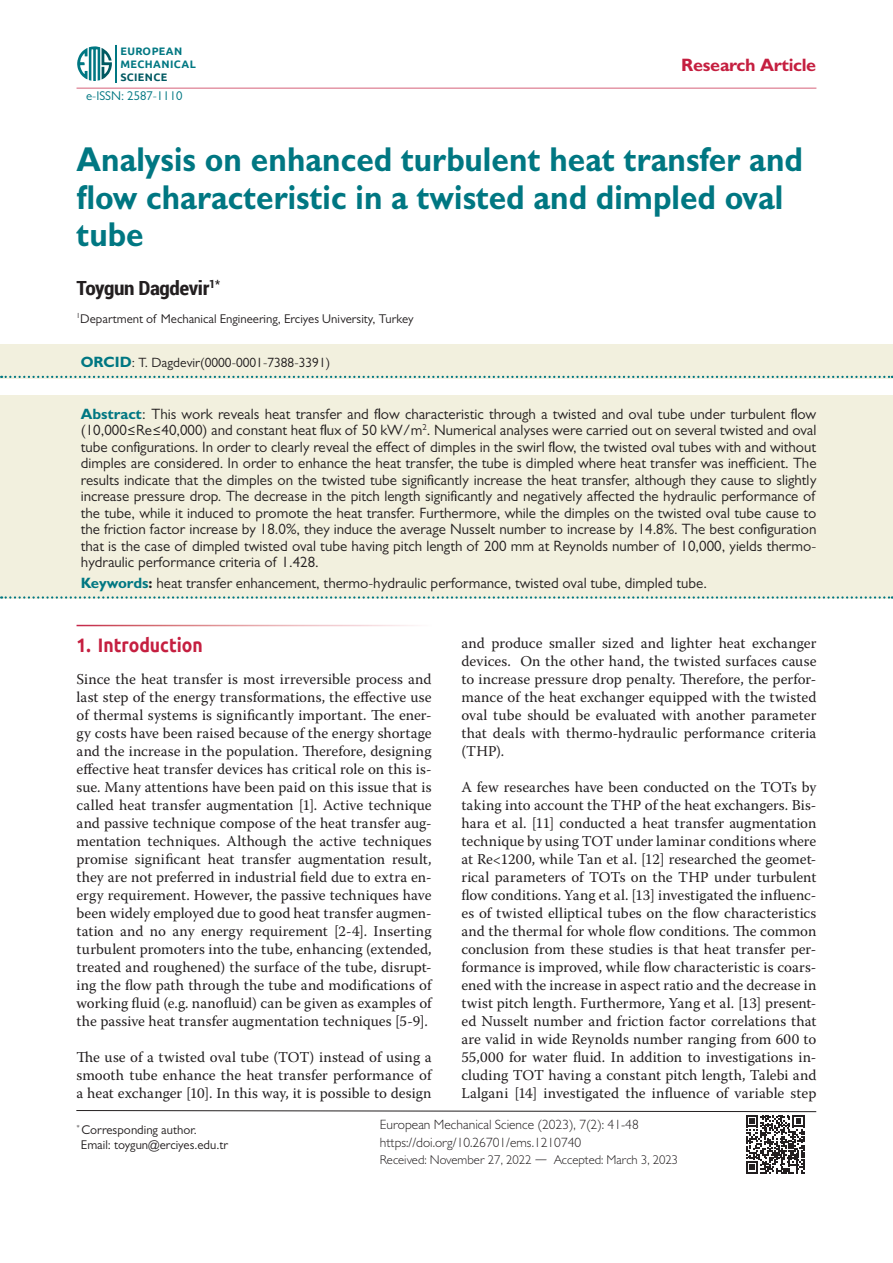
<style>
.page{position:relative;width:893px;height:1263px;background:#fff}
.page>*{position:absolute;margin:0;border:0;box-sizing:border-box;transform-origin:0 0}
.t1{font:700 34.65px/37.8px "Gill Sans";color:#007782;scale:.91 1}
.t2{font:700 19.5px "Roboto Condensed";letter-spacing:-.02em;color:#231f20;scale:1.1 1}
.t3{font:700 19.5px "Ubuntu";color:#c51f40;scale:.9 1}
.t4{font:700 18px "Gill Sans";letter-spacing:-.02em;color:#c51f40}
.t5{font:15px/18px "Warnock Pro";letter-spacing:.005em;color:#231f20;text-align:justify}
.t6{font:15px/16.5px "Gill Sans";color:#231f20;text-align:justify}
.t7{font:300 13.5px/18px "Gill Sans";color:#231f20}
.t8{font:13.5px "Gill Sans";color:#231f20}
.t9{font:12.75px/15.3px "Gill Sans";color:#231f20}
.t10{font:300 12.75px "Gill Sans";color:#231f20}
.t11{font:12.75px "Gill Sans";color:#007782}
.t12{font:700 10.8px/13px "Ubuntu";letter-spacing:.035em;color:#007782}
.t13{font:700 10.8px "Ubuntu";letter-spacing:.025em;color:#005962}
.s1{font-weight:700;font-size:15px;color:#007782}
.s2{font-weight:700;color:#007782}
.s3{font-weight:700}
.s4{font-family:"Cronos Pro";font-size:13.5px}
</style>
<div class="page">
<div style="left:0;top:344px;width:893px;height:34px;background:#f2f0de"></div>
<svg style="left:1px;top:376px;width:892px;height:2px"></svg>
<div style="left:0;top:396px;width:893px;height:182px;background:#f2f0de"></div>
<div style="left:0;top:565px;width:893px;height:34px;background:#f2f0de"></div>
<svg style="left:1px;top:596px;width:892px;height:3px"></svg>
<svg style="left:76px;top:1110px;width:741px;height:63px"></svg>
<hr style="left:77px;top:88px;width:739px;height:1px;background:#d66279">
<svg style="left:77px;top:45px;width:39px;height:38px"></svg>
<hr style="left:116px;top:45px;width:1px;height:38px;background:#007782">
<p class="t12" style="left:120px;top:44px;width:77px">EUROPEAN<br>MECHANICAL</p>
<p class="t13" style="left:120px;top:70px;width:48px">SCIENCE</p>
<p class="t11" style="left:86px;top:89px;width:98px">e-ISSN: 2587-1110</p>
<p class="t4" style="left:681px;top:54px;width:137px">Research Article</p>
<h1 class="t1" style="left:77px;top:139px;width:800px">Analysis on enhanced turbulent heat transfer and flow characteristic in a twisted and dimpled oval tube</h1>
<h2 class="t2" style="left:77px;top:274px;width:132px">Toygun Dagdevir<sup>1*</sup></h2>
<p class="t9" style="left:77px;top:311px;width:339px"><sup>1</sup>Department of Mechanical Engineering, Erciyes University, Turkey</p>
<p class="t8" style="left:81px;top:355px;width:251px"><span class="s1">ORCID</span>: T. Dagdevir(0000-0001-7388-3391)</p>
<p class="t6" style="left:81px;top:405px;width:737px"><span class="s2">Abstract</span>: This work reveals heat transfer and flow characteristic through a twisted and oval tube under turbulent flow (10,000≤Re≤40,000) and constant heat flux of 50 kW/m<sup>2</sup>. Numerical analyses were carried out on several twisted and oval tube configurations. In order to clearly reveal the effect of dimples in the swirl flow, the twisted oval tubes with and without dimples are considered. In order to enhance the heat transfer, the tube is dimpled where heat transfer was inefficient. The results indicate that the dimples on the twisted tube significantly increase the heat transfer, although they cause to slightly increase pressure drop. The decrease in the pitch length significantly and negatively affected the hydraulic performance of the tube, while it induced to promote the heat transfer. Furthermore, while the dimples on the twisted oval tube cause to the friction factor increase by 18.0%, they induce the average Nusselt number to increase by 14.8%. The best configuration that is the case of dimpled twisted oval tube having pitch length of 200 mm at Reynolds number of 10,000, yields thermo&shy;hydraulic performance criteria of 1.428.</p>
<p class="t6" style="left:81px;top:574px;width:628px"><span class="s2">Keywords</span><span class="s3">:</span> heat transfer enhancement, thermo-hydraulic performance, twisted oval tube, dimpled tube.</p>
<h2 class="t3" style="left:77px;top:633px;width:142px">1. Introduction</h2>
<p class="t5" style="left:77px;top:670px;width:357px">Since the heat transfer is most irreversible process and last step of the energy transformations, the effective use of thermal systems is significantly important. The ener&shy;gy costs have been raised because of the energy shortage and the increase in the population. Therefore, designing effective heat transfer devices has critical role on this is&shy;sue. Many attentions have been paid on this issue that is called heat transfer augmentation [1]. Active technique and passive technique compose of the heat transfer aug&shy;mentation techniques. Although the active techniques promise significant heat transfer augmentation result, they are not preferred in industrial field due to extra en&shy;ergy requirement. However, the passive techniques have been widely employed due to good heat transfer augmen&shy;tation and no any energy requirement [2-4]. Inserting turbulent promoters into the tube, enhancing (extended, treated and roughened) the surface of the tube, disrupt&shy;ing the flow path through the tube and modifications of working fluid (e.g. nanofluid) can be given as examples of the passive heat transfer augmentation techniques [5-9].</p>
<p class="t5" style="left:77px;top:1048px;width:357px">The use of a twisted oval tube (TOT) instead of using a smooth tube enhance the heat transfer performance of a heat exchanger [10]. In this way, it is possible to design</p>
<p class="t5" style="left:461px;top:634px;width:357px">and produce smaller sized and lighter heat exchanger devices. On the other hand, the twisted surfaces cause to increase pressure drop penalty. Therefore, the perfor&shy;mance of the heat exchanger equipped with the twisted oval tube should be evaluated with another parameter that deals with thermo-hydraulic performance criteria (THP).</p>
<p class="t5" style="left:461px;top:778px;width:357px">A few researches have been conducted on the TOTs by taking into account the THP of the heat exchangers. Bis&shy;hara et al. [11] conducted a heat transfer augmentation technique by using TOT under laminar conditions where at Re&lt;1200, while Tan et al. [12] researched the geomet&shy;rical parameters of TOTs on the THP under turbulent flow conditions. Yang et al. [13] investigated the influenc&shy;es of twisted elliptical tubes on the flow characteristics and the thermal for whole flow conditions. The common conclusion from these studies is that heat transfer per&shy;formance is improved, while flow characteristic is coars&shy;ened with the increase in aspect ratio and the decrease in twist pitch length. Furthermore, Yang et al. [13] present&shy;ed Nusselt number and friction factor correlations that are valid in wide Reynolds number ranging from 600 to 55,000 for water fluid. In addition to investigations in&shy;cluding TOT having a constant pitch length, Talebi and Lalgani [14] investigated the influence of variable step</p>
<p class="t9" style="left:81px;top:1122px;width:149px;text-indent:-4px"><sup>*</sup> Corresponding author.<br>Email: toygun@erciyes.edu.tr</p>
<p class="t7" style="left:380px;top:1115px;width:260px">European Mechanical Science (2023), 7(2): 41-48 https://doi.org/10.26701/ems.1210740</p>
<p class="t10" style="left:380px;top:1152px;width:300px">Received: November 27, 2022 <span class="s4">—</span> Accepted: March 3, 2023</p>
</div>
